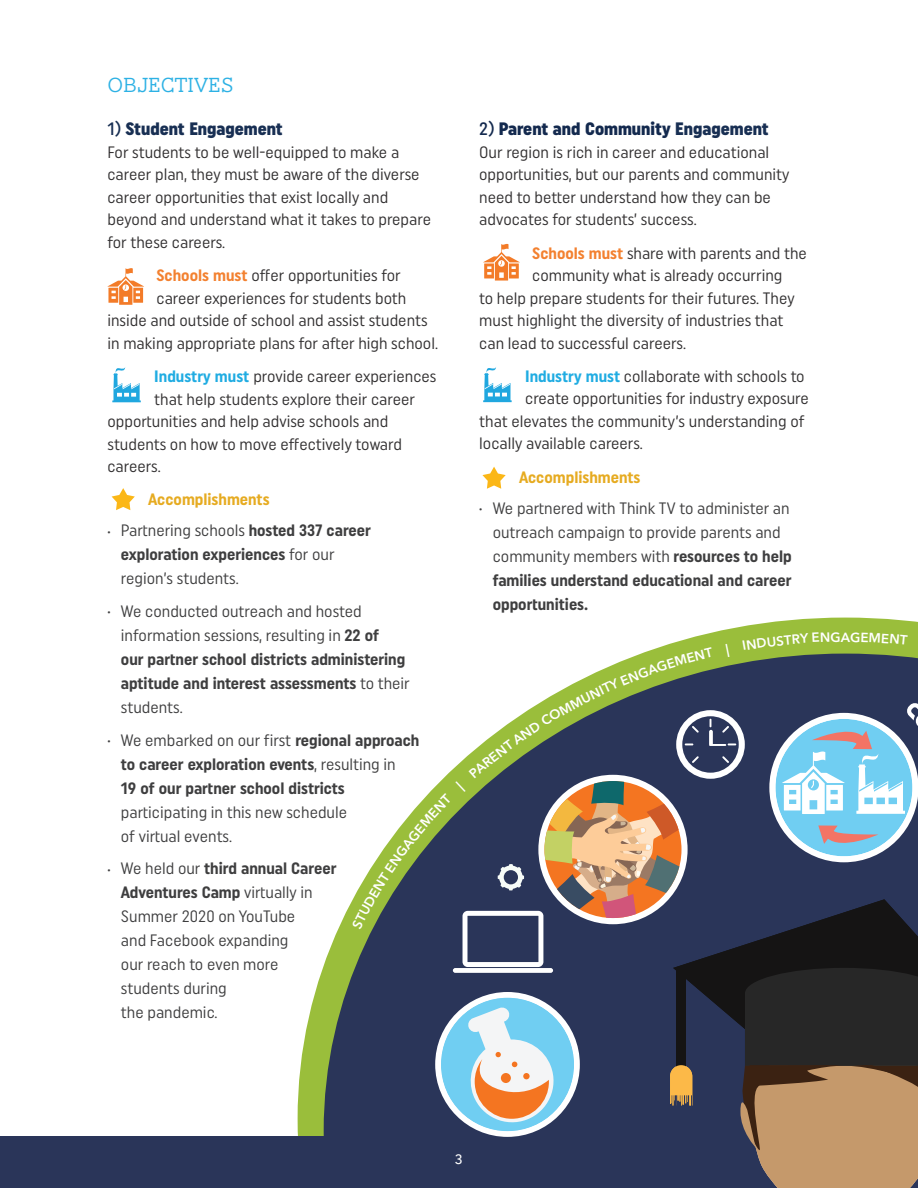
<style>
.page{position:relative;width:918px;height:1188px;background:#fff}
.page>*{position:absolute;margin:0;border:0;box-sizing:border-box;transform-origin:0 0}
.t1{font:300 21px "AW Conqueror Slab";color:#2db1e4}
.t2{font:900 18px "Uniform Condensed";color:#13294e}
.t3{font:900 18px "Uniform Condensed";color:#182f53}
.t4{font:16.5px/22.5px "Uniform Condensed";color:#312f30}
.t5{font:16.5px/24px "Uniform Condensed";color:#3e3e3f}
.t6{font:700 16.5px/24px "Uniform Condensed";color:#3e3e3f}
.t7{font:700 16.5px "Uniform Condensed";color:#e6ab21}
.t8{font:500 13.5px "Avenir Next LT Pro";color:#fff}
.t9{font:600 13.2px "Avenir Next LT Pro";color:#fff}
.s1{font-weight:500}
.s2{font-weight:700;color:#f38130}
.s3{font-weight:700;color:#20ace2}
.s4{font-size:10.5px}
.s5{font-weight:700}
.s6{font-weight:400;font-size:10.5px}
.s7{font-weight:400}
.s8{color:#182f53}
</style>
<div class="page">
<svg style="left:298px;top:618px;width:620px;height:518px"></svg>
<svg style="left:324px;top:654px;width:28px;height:482px"></svg>
<div style="left:0;top:1136px;width:707px;height:52px;background:#2a3559"></div>
<svg style="left:107px;top:268px;width:37px;height:37px"></svg>
<svg style="left:483px;top:244px;width:37px;height:37px"></svg>
<svg style="left:112px;top:367px;width:29px;height:35px"></svg>
<svg style="left:483px;top:367px;width:29px;height:35px"></svg>
<svg style="left:112px;top:488px;width:23px;height:22px"></svg>
<svg style="left:482px;top:467px;width:24px;height:22px"></svg>
<svg style="left:352px;top:632px;width:566px;height:556px"></svg>
<p class="t1" style="left:107px;top:74px;width:128px">OBJECTIVES</p>
<p class="t3" style="left:107px;top:118px;width:177px"><span class="s1">1)</span> Student Engagement</p>
<p class="t4" style="left:107px;top:141px;width:325px">For students to be well-equipped to make a career plan, they must be aware of the diverse career opportunities that exist locally and beyond and understand what it takes to prepare for these careers.</p>
<p class="t4" style="left:157px;top:264px;width:246px"><span class="s2">Schools must</span> offer opportunities for</p>
<p class="t4" style="left:157px;top:286px;width:251px">career experiences for students both</p>
<p class="t4" style="left:107px;top:309px;width:322px">inside and outside of school and assist students</p>
<p class="t4" style="left:107px;top:331px;width:332px">in making appropriate plans for after high school.</p>
<p class="t4" style="left:154px;top:365px;width:284px"><span class="s3">Industry must</span> provide career experiences</p>
<p class="t4" style="left:154px;top:387px;width:262px">that help students explore their career</p>
<p class="t4" style="left:107px;top:410px;width:282px">opportunities and help advise schools and</p>
<p class="t4" style="left:107px;top:432px;width:296px">students on how to move effectively toward</p>
<p class="t4" style="left:107px;top:455px;width:55px">careers.</p>
<p class="t7" style="left:148px;top:490px;width:123px">Accomplishments</p>
<p class="t5" style="left:121px;top:518px;width:251px;text-indent:-14px"><span class="s4">•</span> Partnering schools <span class="s5">hosted 337 career exploration experiences</span> for our region’s students.</p>
<p class="t5" style="left:121px;top:599px;width:290px;text-indent:-14px"><span class="s4">•</span> We conducted outreach and hosted information sessions, resulting in <span class="s5">22 of<br>our partner school districts administering aptitude and interest assessments</span> to their students.</p>
<p class="t6" style="left:121px;top:728px;width:300px;text-indent:-14px"><span class="s6">•</span> <span class="s7">We embarked on our first</span> regional approach to career exploration events<span class="s7">, resulting in<br></span>19 of our partner school districts</p>
<p class="t5" style="left:121px;top:800px;width:228px">participating in this new schedule of virtual events.</p>
<p class="t5" style="left:121px;top:856px;width:217px;text-indent:-14px"><span class="s4">•</span> We held our <span class="s5">third annual Career<br>Adventures Camp</span> virtually in<br>Summer 2020 on YouTube<br>and Facebook expanding<br>our reach to even more students during<br>the pandemic.</p>
<p class="t2" style="left:479px;top:118px;width:291px"><span class="s1">2)</span> Parent and Community <span class="s8">Engagement</span></p>
<p class="t4" style="left:479px;top:141px;width:312px">Our region is rich in career and educational opportunities, but our parents and community need to better understand how they can be advocates for students’ success.</p>
<p class="t4" style="left:532px;top:241px;width:276px"><span class="s2">Schools must</span> share with parents and the</p>
<p class="t4" style="left:532px;top:264px;width:252px">community what is already occurring</p>
<p class="t4" style="left:479px;top:286px;width:317px">to help prepare students for their futures. They</p>
<p class="t4" style="left:479px;top:309px;width:306px">must highlight the diversity of industries that</p>
<p class="t4" style="left:479px;top:331px;width:208px">can lead to successful careers.</p>
<p class="t4" style="left:525px;top:365px;width:281px"><span class="s3">Industry must</span> collaborate with schools to</p>
<p class="t4" style="left:525px;top:387px;width:285px">create opportunities for industry exposure</p>
<p class="t4" style="left:479px;top:410px;width:327px">that elevates the community’s understanding of</p>
<p class="t4" style="left:479px;top:432px;width:165px">locally available careers.</p>
<p class="t7" style="left:519px;top:467px;width:123px">Accomplishments</p>
<p class="t5" style="left:493px;top:496px;width:300px;text-indent:-14px"><span class="s4">•</span> We partnered with Think TV to administer an outreach campaign to provide parents and community members with <span class="s5">resources to help families understand educational and career opportunities.</span></p>
<p class="t9" style="left:841px;top:629px;width:11px">A</p>
<p class="t8" style="left:455px;top:1151px;width:10px">3</p>
</div>
